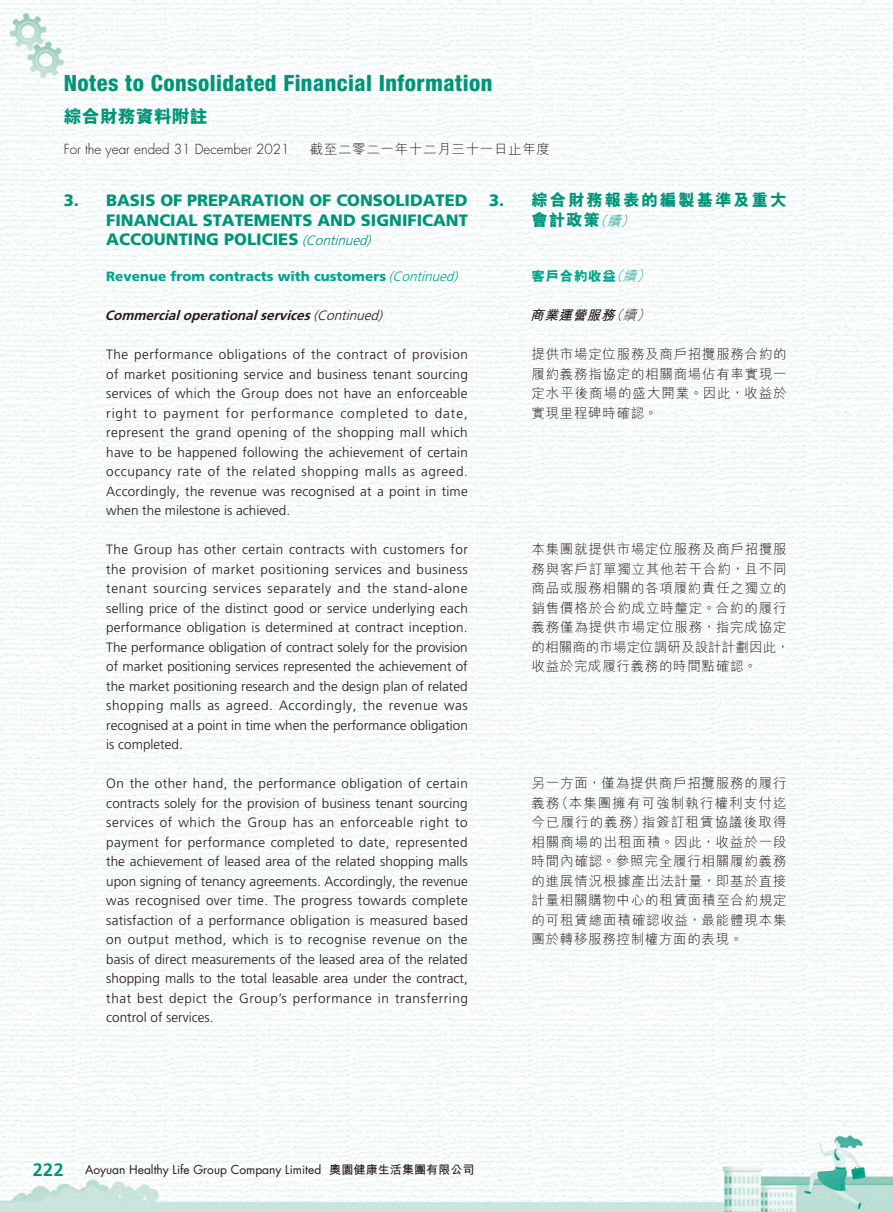
<style>
.page{position:relative;width:893px;height:1212px;background:#fff}
.page>*{position:absolute;margin:0;border:0;box-sizing:border-box;transform-origin:0 0}
.t1{font:800 condensed 22.5px "Helvetica Neue LT Std";letter-spacing:.02em;color:#009579}
.t2{font:800 18px "M Hei HK";color:#009579}
.t3{font:900 16.5px/19.5px "Frutiger LT Std";color:#009579;text-align:justify}
.t4{font:800 16.5px/19.5px "M Hei HK";letter-spacing:.11em;color:#009579}
.t5{font:300 13.5px/19.5px "Frutiger LT Std";color:#231916;text-align:justify}
.t6{font:300 13.5px/19.5px "M Hei HK";letter-spacing:.055em;color:#231916;text-align:justify}
.t7{font:900 13.5px "Frutiger LT Std";color:#00a590}
.t8{font:italic 700 13.5px "Frutiger LT Std";color:#231916}
.t9{font:300 13.5px "Futura Std";color:#231916}
.t10{font:800 13.5px "M Hei HK";letter-spacing:.05em;color:#00a590}
.t11{font:italic 700 13.5px "M Hei HK";color:#231916}
.t12{font:12px "Futura Std";color:#231916}
.s1{font-weight:300;font-style:italic;font-size:13.5px}
.s2{font-weight:300;font-style:italic}
.s3{font-weight:300}
.s4{font-family:"Frutiger LT Std";font-weight:900}
.s5{font-family:"Frutiger LT Std";font-weight:700;font-size:18px;color:#009579}
.s6{font-family:"M Hei HK";font-weight:700}
</style>
<div class="page">
<img style="left:0;top:0;width:893px;height:1212px">
<h1 class="t1" style="left:64px;top:69px;width:430px">Notes to Consolidated Financial Information</h1>
<h2 class="t2" style="left:64px;top:108px;width:145px">綜合財務資料附註</h2>
<p class="t9" style="left:64px;top:141px;width:227px">For the year ended 31 December 2021</p>
<p class="t6" style="left:310px;top:139px;width:242px">截至二零二一年十二月三十一日止年度</p>
<p class="t3" style="left:106px;top:191px;width:363px;text-indent:-43px">3. BASIS OF PREPARATION OF CONSOLIDATED FINANCIAL STATEMENTS AND SIGNIFICANT ACCOUNTING POLICIES <span class="s1">(Continued)</span></p>
<p class="t7" style="left:106px;top:269px;width:357px">Revenue from contracts with customers <span class="s2">(Continued)</span></p>
<p class="t8" style="left:105px;top:308px;width:283px">Commercialoperationalservices<span class="s3">(Continued)</span></p>
<p class="t5" style="left:106px;top:345px;width:363px">The performance obligations of the contract of provision of market positioning service and business tenant sourcing services of which the Group does not have an enforceable right to payment for performance completed to date, represent the grand opening of the shopping mall which have to be happened following the achievement of certain occupancy rate of the related shopping malls as agreed.<br>Accordingly, the revenue was recognised at a point in time when the milestone is achieved.</p>
<p class="t5" style="left:106px;top:540px;width:363px">The Group has other certain contracts with customers for the provision of market positioning services and business tenant sourcing services separately and the stand-alone selling price of the distinct good or service underlying each performance obligation is determined at contract inception.<br>The performance obligation of contract solely for the provision of market positioning services represented the achievement of the market positioning research and the design plan of related shopping malls as agreed. Accordingly, the revenue was recognised at a point in time when the performance obligation is completed.</p>
<p class="t5" style="left:106px;top:774px;width:363px">On the other hand, the performance obligation of certain contracts solely for the provision of business tenant sourcing services of which the Group has an enforceable right to payment for performance completed to date, represented the achievement of leased area of the related shopping malls upon signing of tenancy agreements. Accordingly, the revenue was recognised over time. The progress towards complete satisfaction of a performance obligation is measured based on output method, which is to recognise revenue on the basis of direct measurements of the leased area of the related shopping malls to the total leasable area under the contract, that best depict the Group’s performance in transferring control of services.</p>
<p class="t4" style="left:531px;top:190px;width:257px;text-indent:-43px"><span class="s4">3.</span> 綜合財務報表的編製基準及重大會計政策<span class="s1">（續）</span></p>
<p class="t10" style="left:531px;top:270px;width:124px">客戶合約收益<span class="s2">（續）</span></p>
<p class="t11" style="left:530px;top:306px;width:125px">商業運營服務<span class="s3">（續）</span></p>
<p class="t6" style="left:531px;top:344px;width:257px">提供市場定位服務及商戶招攬服務合約的履約義務指協定的相關商場佔有率實現一定水平後商場的盛大開業。因此，收益於實現里程碑時確認。</p>
<p class="t6" style="left:531px;top:539px;width:260px;text-align:left">本集團就提供市場定位服務及商戶招攬服務與客戶訂單獨立其他若干合約，且不同商品或服務相關的各項履約責任之獨立的銷售價格於合約成立時釐定。合約的履行義務僅為提供市場定位服務，指完成協定的相關商的市場定位調研及設計計劃因此，收益於完成履行義務的時間點確認。</p>
<p class="t6" style="left:531px;top:773px;width:257px">另一方面，僅為提供商戶招攬服務的履行義務（本集團擁有可強制執行權利支付迄今已履行的義務）指簽訂租賃協議後取得相關商場的出租面積。因此，收益於一段時間內確認。參照完全履行相關履約義務的進展情況根據產出法計量，即基於直接計量相關購物中心的租賃面積至合約規定的可租賃總面積確認收益，最能體現本集團於轉移服務控制權方面的表現。</p>
<p class="t12" style="left:33px;top:1162px;width:443px"><span class="s5">222</span> Aoyuan Healthy Life Group Company Limited <span class="s6">奧園健康生活集團有限公司</span></p>
</div>
